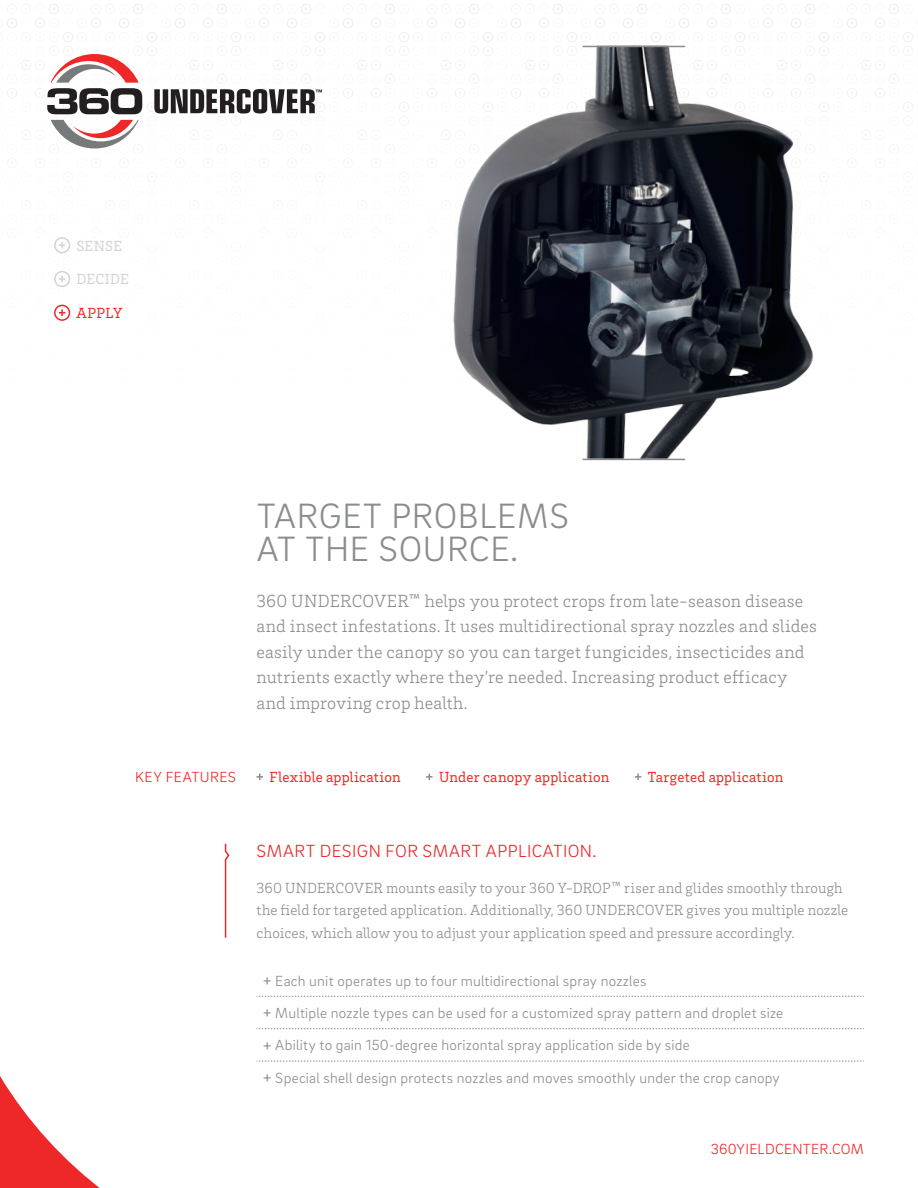
<style>
.page{position:relative;width:918px;height:1188px;background:#fff}
.page>*{position:absolute;margin:0;border:0;box-sizing:border-box;transform-origin:0 0}
.HEADLINE{font:300 36px/33px "Brix Sans";letter-spacing:.02em;color:#8a8c8e}
.INTRO__L1{font:300 18px/25.5px "Brix Slab";letter-spacing:.01em;color:#8a8c8e}
.SUBHEAD__L1{font:300 18px "Brix Sans";letter-spacing:.02em;color:#ee2729}
.TABLE_BODY__L1{font:300 15px "Brix Sans";letter-spacing:.015em;color:#8a8c8e}
.BODY__L1{font:300 15px/22.5px "Brix Slab";letter-spacing:.005em;color:#8a8c8e}
.KEY_POINTS__L1{font:15px "Brix Slab";letter-spacing:.015em;color:#ee2729}
.SUBHEAD__L2{font:300 15px "Brix Sans";letter-spacing:.02em;color:#ee2729}
.t1{font:15px "Brix Slab";letter-spacing:.02em;color:#d1d3d4}
.s1{font-family:"Brix Slab";font-weight:400}
</style>
<div class="page">
<svg style="left:0;top:995px;width:324px;height:193px"></svg>
<svg style="left:51px;top:120px;width:88px;height:28px"></svg>
<svg style="left:47px;top:54px;width:95px;height:60px"></svg>
<svg style="left:154px;top:89px;width:168px;height:24px"></svg>
<svg style="left:256px;top:996px;width:608px;height:1px"></svg>
<svg style="left:256px;top:1028px;width:608px;height:1px"></svg>
<svg style="left:256px;top:1061px;width:608px;height:1px"></svg>
<svg style="left:224px;top:843px;width:6px;height:95px"></svg>
<div style="left:54px;top:237px;width:16px;height:16px;border:2px solid #d1d3d4;border-radius:50%"></div>
<svg style="left:59px;top:242px;width:6px;height:6px"></svg>
<div style="left:54px;top:271px;width:16px;height:16px;border:2px solid #d1d3d4;border-radius:50%"></div>
<svg style="left:59px;top:276px;width:6px;height:6px"></svg>
<div style="left:54px;top:305px;width:16px;height:16px;border:2px solid #ee2729;border-radius:50%"></div>
<svg style="left:59px;top:310px;width:6px;height:6px"></svg>
<svg style="left:256px;top:774px;width:7px;height:6px"></svg>
<svg style="left:426px;top:774px;width:7px;height:6px"></svg>
<svg style="left:635px;top:774px;width:6px;height:6px"></svg>
<img style="left:402px;top:46px;width:478px;height:413px">
<hr style="left:583px;top:459px;width:102px;height:1px;background:#8a8c8e">
<hr style="left:583px;top:46px;width:102px;height:1px;background:#8a8c8e">
<p class="t1" style="left:76px;top:236px;width:47px">SENSE</p>
<p class="t1" style="left:76px;top:270px;width:54px">DECIDE</p>
<p class="KEY_POINTS__L1" style="left:76px;top:304px;width:47px">APPLY</p>
<p class="HEADLINE" style="left:257px;top:498px;width:314px">TARGET PROBLEMS<br>AT THE SOURCE.</p>
<p class="INTRO__L1" style="left:256px;top:587px;width:562px">360 UNDERCOVER™ helps you protect crops from late-season disease and insect infestations. It uses multidirectional spray nozzles and slides easily under the canopy so you can target fungicides, insecticides and nutrients exactly where they’re needed. Increasing product efficacy and improving crop health.</p>
<p class="SUBHEAD__L2" style="left:135px;top:767px;width:103px">KEY FEATURES</p>
<p class="KEY_POINTS__L1" style="left:269px;top:767px;width:133px">Flexible application</p>
<p class="KEY_POINTS__L1" style="left:439px;top:767px;width:172px">Under canopy application</p>
<p class="KEY_POINTS__L1" style="left:648px;top:767px;width:137px">Targeted application</p>
<p class="SUBHEAD__L1" style="left:257px;top:839px;width:342px">SMART DESIGN FOR SMART APPLICATION.</p>
<p class="BODY__L1" style="left:256px;top:876px;width:593px">360 UNDERCOVER mounts easily to your 360 Y-DROP™ riser and glides smoothly through the field for targeted application. Additionally, 360 UNDERCOVER gives you multiple nozzle choices, which allow you to adjust your application speed and pressure accordingly.</p>
<p class="TABLE_BODY__L1" style="left:263px;top:971px;width:385px"><span class="s1">+</span> Each unit operates up to four multidirectional spray nozzles</p>
<p class="TABLE_BODY__L1" style="left:263px;top:1003px;width:522px"><span class="s1">+</span> Multiple nozzle types can be used for a customized spray pattern and droplet size</p>
<p class="TABLE_BODY__L1" style="left:263px;top:1036px;width:428px"><span class="s1">+</span> Ability to gain 150-degree horizontal spray application side by side</p>
<p class="TABLE_BODY__L1" style="left:263px;top:1068px;width:518px"><span class="s1">+</span> Special shell design protects nozzles and moves smoothly under the crop canopy</p>
<p class="SUBHEAD__L2" style="left:711px;top:1140px;width:154px">360YIELDCENTER.COM</p>
</div>
